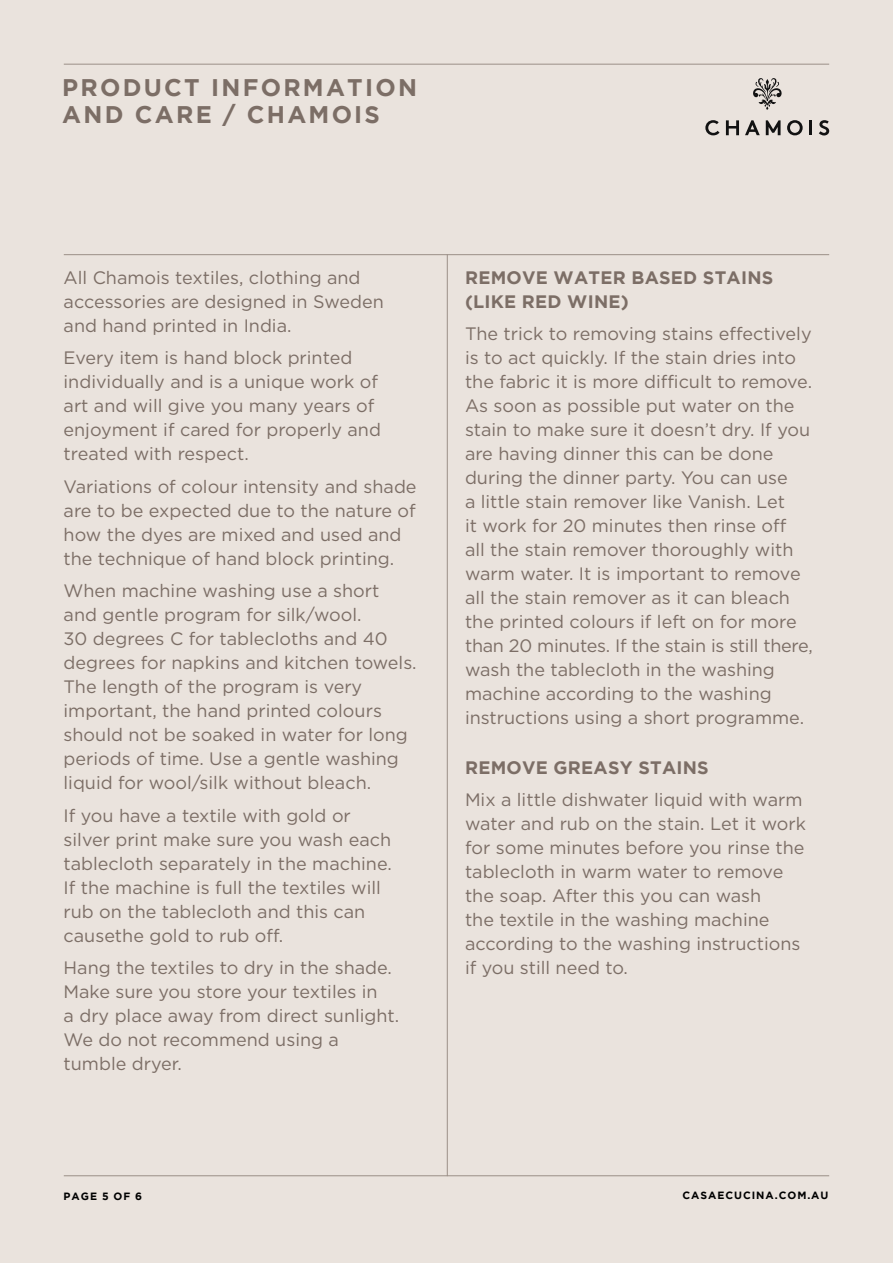
<style>
.page{position:relative;width:893px;height:1263px;background:#eae3dd}
.page>*{position:absolute;margin:0;border:0;box-sizing:border-box;transform-origin:0 0}
.t1{font:700 24px/27px "Gotham";letter-spacing:.095em;color:#7c6e66}
.t2{font:18px/24px "Gotham";color:#7c6e66}
.t3{font:700 18px/24px "Gotham";letter-spacing:.015em;color:#7c6e66}
.t4{font:700 10.5px "Gotham";letter-spacing:.095em;color:#000}
</style>
<div class="page">
<hr style="left:64px;top:64px;width:765px;height:1px;background:#9b8f87">
<hr style="left:64px;top:254px;width:765px;height:1px;background:#9b8f87">
<svg style="left:705px;top:120px;width:14px;height:15px"></svg>
<svg style="left:726px;top:120px;width:13px;height:15px"></svg>
<svg style="left:745px;top:120px;width:15px;height:15px"></svg>
<svg style="left:766px;top:120px;width:14px;height:15px"></svg>
<svg style="left:787px;top:120px;width:16px;height:15px"></svg>
<hr style="left:809px;top:120px;width:3px;height:15px;background:#121212">
<svg style="left:819px;top:120px;width:10px;height:15px"></svg>
<svg style="left:753px;top:78px;width:29px;height:32px"></svg>
<hr style="left:64px;top:1175px;width:765px;height:1px;background:#9b8f87">
<hr style="left:447px;top:254px;width:1px;height:922px;background:#9b8f87">
<h1 class="t1" style="left:62px;top:74px;width:356px">PRODUCT INFORMATION<br>AND CARE / CHAMOIS</h1>
<p class="t2" style="left:64px;top:265px;width:322px">All Chamois textiles, clothing and accessories are designed in Sweden and hand printed in India.</p>
<p class="t2" style="left:64px;top:346px;width:319px">Every item is hand block printed individually and is a unique work of art and will give you many years of enjoyment if cared for properly and treated with respect.</p>
<p class="t2" style="left:64px;top:474px;width:355px">Variations of colour intensity and shade are to be expected due to the nature of how the dyes are mixed and used and the technique of hand block printing.</p>
<p class="t2" style="left:64px;top:579px;width:355px">When machine washing use a short and gentle program for silk/wool.<br>30 degrees C for tablecloths and 40 degrees for napkins and kitchen towels.<br>The length of the program is very important, the hand printed colours should not be soaked in water for long periods of time. Use a gentle washing liquid for wool/silk without bleach.</p>
<p class="t2" style="left:64px;top:803px;width:330px">If you have a textile with gold or silver print make sure you wash each tablecloth separately in the machine.<br>If the machine is full the textiles will rub on the tablecloth and this can causethe gold to rub off.</p>
<p class="t2" style="left:64px;top:956px;width:337px">Hang the textiles to dry in the shade.<br>Make sure you store your textiles in<br>a dry place away from direct sunlight.<br>We do not recommend using a tumble dryer.</p>
<p class="t3" style="left:465px;top:265px;width:310px">REMOVE WATER BASED STAINS (LIKE RED WINE)</p>
<p class="t2" style="left:465px;top:322px;width:349px">The trick to removing stains effectively is to act quickly. If the stain dries into the fabric it is more difficult to remove.<br>As soon as possible put water on the stain to make sure it doesn’t dry. If you are having dinner this can be done during the dinner party. You can use<br>a little stain remover like Vanish. Let<br>it work for 20 minutes then rinse off<br>all the stain remover thoroughly with warm water. It is important to remove all the stain remover as it can bleach the printed colours if left on for more than 20 minutes. If the stain is still there, wash the tablecloth in the washing machine according to the washing instructions using a short programme.</p>
<p class="t3" style="left:465px;top:755px;width:245px">REMOVE GREASY STAINS</p>
<p class="t2" style="left:465px;top:788px;width:342px">Mix a little dishwater liquid with warm water and rub on the stain. Let it work for some minutes before you rinse the tablecloth in warm water to remove the soap. After this you can wash<br>the textile in the washing machine according to the washing instructions if you still need to.</p>
<p class="t4" style="left:64px;top:1190px;width:80px">PAGE 5 OF 6</p>
<p class="t4" style="left:682px;top:1189px;width:148px">CASAECUCINA.COM.AU</p>
</div>
